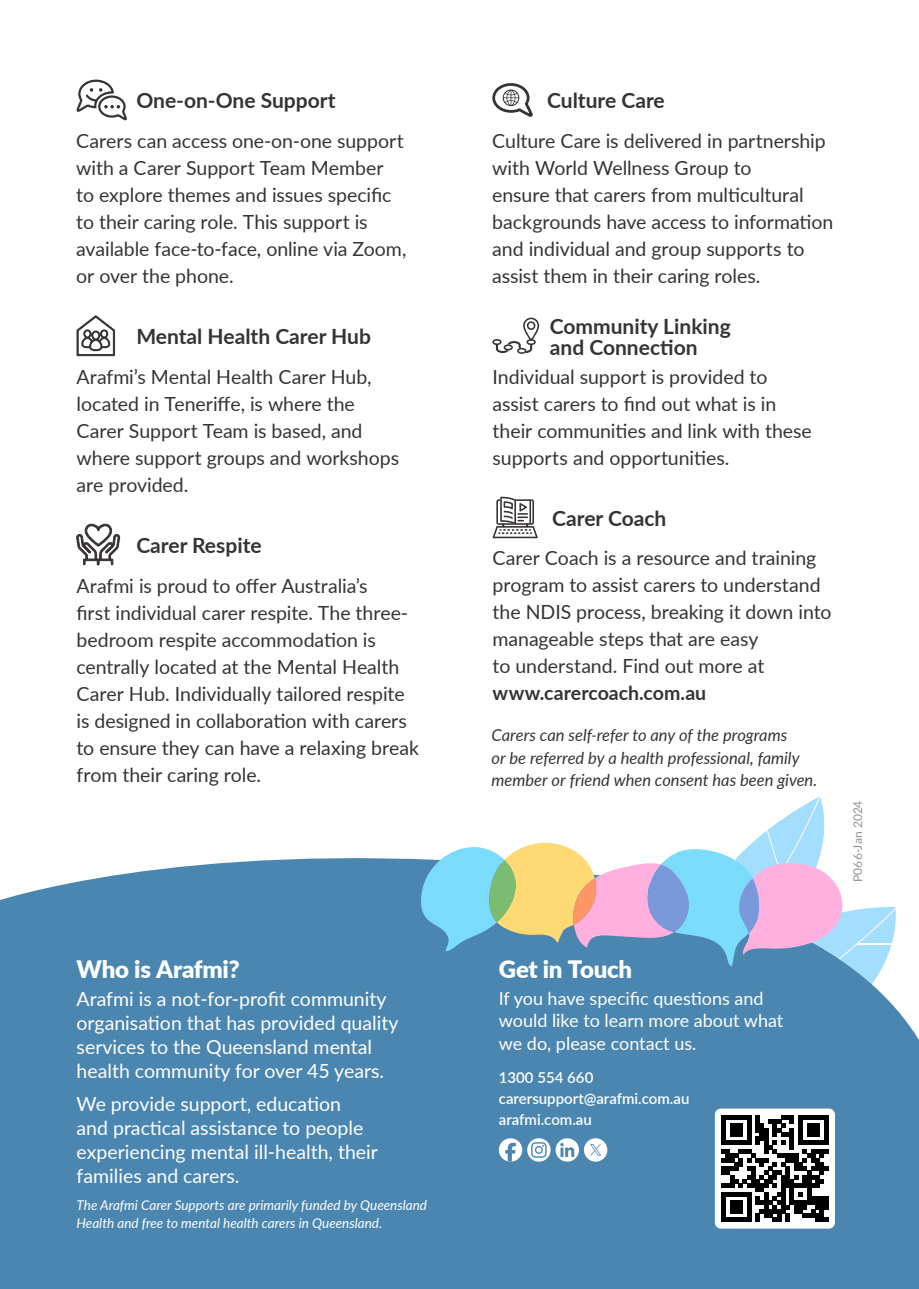
<style>
.page{position:relative;width:919px;height:1289px;background:#fff}
.page>*{position:absolute;margin:0;border:0;box-sizing:border-box;transform-origin:0 0}
.t1{font:900 24px "Lato";letter-spacing:-.01em;color:#fff}
.Paragraph_Style_2{font:700 21px/21px "Lato";color:#373335}
.Copy{font:19.5px/27px "Lato";letter-spacing:-.005em;color:#373335}
.Paragraph_Style_4{font:19.5px/24px "Lato";color:#fff}
.t2{font:18px/22.5px "Lato";color:#fff}
.Copy-2{font:italic 16.5px/22.5px "Lato";color:#373335}
.t3{font:600 15px/21px "Lato";color:#fff}
.Paragraph_Style_3{font:italic 13.5px/18px "Lato";color:#fff}
.Copy-3{font:12px "Lato";letter-spacing:.015em;color:#929296}
.s1{font-weight:700}
</style>
<div class="page">
<div style="left:0;top:858px;width:918px;height:430px;background:#4a86af"></div>
<svg style="left:492px;top:496px;width:45px;height:42px"></svg>
<svg style="left:492px;top:317px;width:47px;height:37px"></svg>
<svg style="left:419px;top:796px;width:478px;height:257px"></svg>
<svg style="left:76px;top:80px;width:51px;height:40px"></svg>
<svg style="left:76px;top:315px;width:39px;height:41px"></svg>
<svg style="left:76px;top:524px;width:44px;height:41px"></svg>
<div style="left:714px;top:1108px;width:120px;height:120px;background:#fff;border-radius:6px"></div>
<div style="left:584px;top:1138px;width:23px;height:23px;background:#fff;border-radius:50%"></div>
<svg style="left:590px;top:1144px;width:11px;height:11px"></svg>
<svg style="left:555px;top:1138px;width:24px;height:23px"></svg>
<svg style="left:560px;top:1142px;width:14px;height:14px"></svg>
<svg style="left:527px;top:1138px;width:23px;height:23px"></svg>
<svg style="left:531px;top:1142px;width:15px;height:15px"></svg>
<div style="left:499px;top:1138px;width:23px;height:23px;background:#fff;border-radius:50%"></div>
<svg style="left:505px;top:1142px;width:11px;height:19px"></svg>
<svg style="left:492px;top:83px;width:41px;height:34px"></svg>
<svg style="left:721px;top:1115px;width:107px;height:106px"></svg>
<p class="Paragraph_Style_2" style="left:136px;top:89px;width:201px">One-on-One Support</p>
<p class="Copy" style="left:76px;top:126px;width:332px">Carers can access one-on-one support with a Carer Support Team Member<br>to explore themes and issues specific to their caring role. This support is available face-to-face, online via Zoom, or over the phone.</p>
<p class="Paragraph_Style_2" style="left:136px;top:325px;width:236px">Mental Health Carer Hub</p>
<p class="Copy" style="left:77px;top:362px;width:324px">Arafmi’s Mental Health Carer Hub, located in Teneriffe, is where the<br>Carer Support Team is based, and where support groups and workshops are provided.</p>
<p class="Paragraph_Style_2" style="left:136px;top:534px;width:127px">Carer Respite</p>
<p class="Copy" style="left:77px;top:571px;width:344px">Arafmi is proud to offer Australia’s<br>first individual carer respite. The three&shy;bedroom respite accommodation is centrally located at the Mental Health Carer Hub. Individually tailored respite is designed in collaboration with carers to ensure they can have a relaxing break from their caring role.</p>
<h2 class="t1" style="left:77px;top:951px;width:165px">Who is Arafmi?</h2>
<p class="Paragraph_Style_4" style="left:77px;top:986px;width:323px">Arafmi is a not-for-profit community organisation that has provided quality services to the Queensland mental health community for over 45 years.</p>
<p class="Paragraph_Style_4" style="left:77px;top:1090px;width:303px">We provide support, education<br>and practical assistance to people experiencing mental ill-health, their families and carers.</p>
<p class="Paragraph_Style_3" style="left:77px;top:1195px;width:352px">The Arafmi Carer Supports are primarily funded by Queensland<br>Health and free to mental health carers in Queensland.</p>
<p class="Paragraph_Style_2" style="left:547px;top:89px;width:119px">Culture Care</p>
<p class="Copy" style="left:492px;top:126px;width:342px">Culture Care is delivered in partnership with World Wellness Group to<br>ensure that carers from multicultural backgrounds have access to information and individual and group supports to assist them in their caring roles.</p>
<p class="Paragraph_Style_2" style="left:549px;top:314px;width:182px">Community Linking and Connection</p>
<p class="Copy" style="left:492px;top:362px;width:321px">Individual support is provided to assist carers to find out what is in their communities and link with these supports and opportunities.</p>
<p class="Paragraph_Style_2" style="left:552px;top:507px;width:116px">Carer Coach</p>
<p class="Copy" style="left:492px;top:544px;width:340px">Carer Coach is a resource and training program to assist carers to understand the NDIS process, breaking it down into manageable steps that are easy<br>to understand. Find out more at <span class="s1">www.carercoach.com.au</span></p>
<p class="Copy-2" style="left:491px;top:723px;width:327px">Carers can self-refer to any of the programs<br>or be referred by a health professional, family member or friend when consent has been given.</p>
<p class="Copy-3" style="left:849px;top:882px;width:83px;rotate:-90deg">P066-Jan 2024</p>
<h2 class="t1" style="left:499px;top:951px;width:135px">Get in Touch</h2>
<p class="t2" style="left:499px;top:986px;width:286px">If you have specific questions and would like to learn more about what we do, please contact us.</p>
<p class="t3" style="left:499px;top:1066px;width:192px">1300 554 660 carersupport@arafmi.com.au arafmi.com.au</p>
</div>
